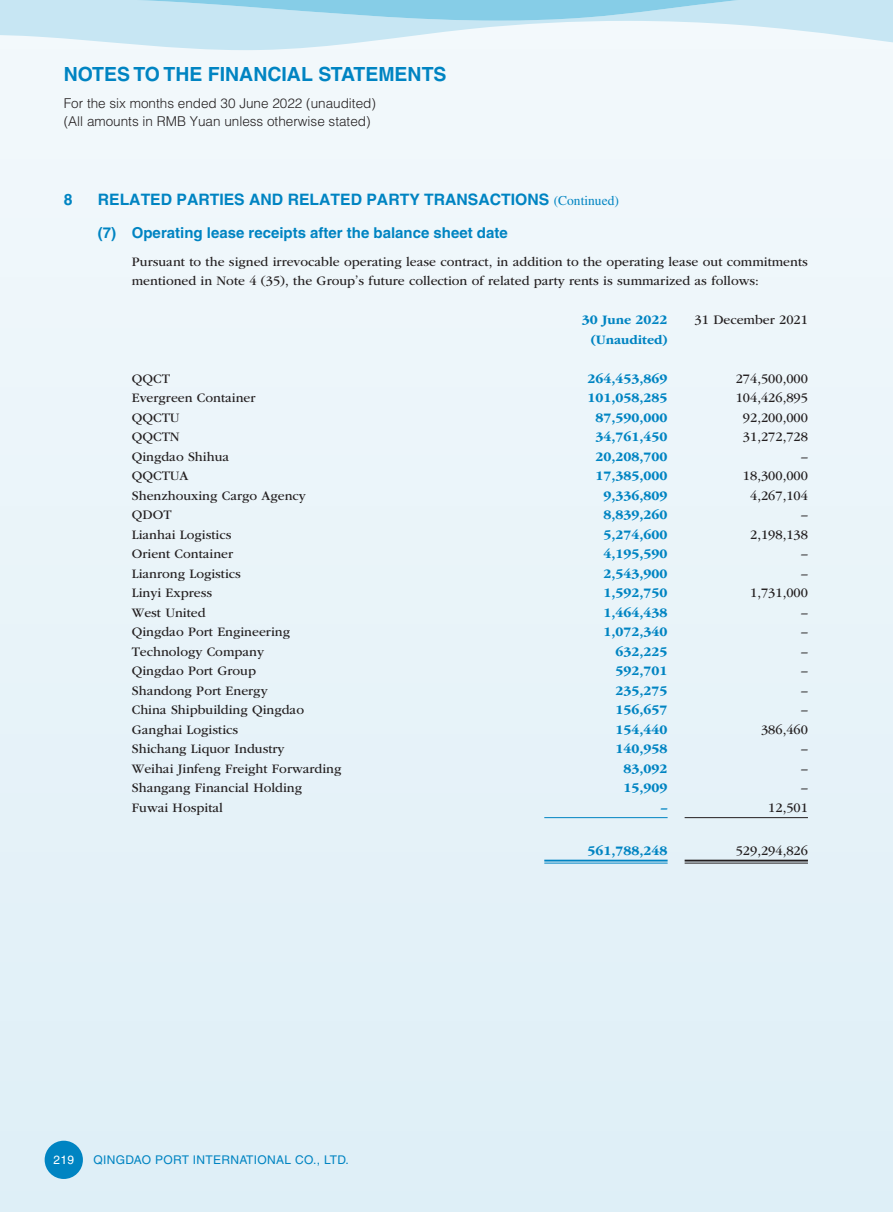
<style>
.page{position:relative;width:893px;height:1212px;background:#e8f3f9}
.page>*{position:absolute;margin:0;border:0;box-sizing:border-box;transform-origin:0 0}
.t1{font:700 19.5px "Helvetica LT Std";color:#0084c2}
.t2{font:700 15.75px "Helvetica LT Std";color:#0084c2}
.t3{font:700 15px "Helvetica LT Std";color:#0084c2}
.t4{font:13.5px/19.5px "ITC Garamond Std";color:#231f20}
.t5{font:700 13.5px/19.5px "ITC Garamond Std";color:#0084c2;text-align:right}
.t6{font:300 13.5px/18px "Helvetica LT Std";color:#231f20}
.t7{font:13.5px "Times LT Std";color:#0084c2}
.t8{font:12px "Helvetica LT Std";letter-spacing:.025em;color:#0084c2}
.t9{font:12px "Helvetica LT Std";color:#fff}
</style>
<div class="page">
<svg style="left:0;top:43px;width:893px;height:7px;fill:#f3f9fc"></svg>
<svg style="left:0;top:0;width:893px;height:43px"></svg>
<div style="left:45px;top:1141px;width:38px;height:38px;background:#0084c2;border-radius:50%"></div>
<hr style="left:544px;top:817px;width:124px;height:1px;background:#0084c2">
<hr style="left:685px;top:817px;width:123px;height:1px;background:#231f20">
<hr style="left:544px;top:860px;width:124px;height:1px;background:#0084c2">
<hr style="left:544px;top:863px;width:124px;height:1px;background:#0084c2">
<hr style="left:685px;top:860px;width:123px;height:1px;background:#231f20">
<hr style="left:685px;top:863px;width:123px;height:1px;background:#231f20">
<h1 class="t1" style="left:64px;top:62px;width:384px">NOTES TO THE FINANCIAL STATEMENTS</h1>
<p class="t6" style="left:64px;top:94px;width:314px">For the six months ended 30 June 2022 (unaudited( (All amounts in RMB Yuan unless otherwise stated(</p>
<p class="t2" style="left:64px;top:190px;width:10px">8</p>
<p class="t2" style="left:98px;top:190px;width:453px">RELATED PARTIES AND RELATED PARTY TRANSACTIONS</p>
<p class="t7" style="left:554px;top:193px;width:67px">(Continued(</p>
<p class="t3" style="left:98px;top:223px;width:20px">7( )</p>
<p class="t3" style="left:132px;top:223px;width:377px">Operating lease receipts after the balance sheet date</p>
<p class="t4" style="left:132px;top:252px;width:678px">Pursuant to the signed irrevocable operating lease contract, in addition to the operating lease out commitments mentioned in Note 4 (35 ,) the Group s’ future collection of related party rents is summarized as follows:</p>
<p class="t4" style="left:695px;top:310px;width:115px">31 December 2021</p>
<p class="t5" style="left:582px;top:310px;width:87px">30 June 2022 (Unaudited(</p>
<p class="t4" style="left:132px;top:369px;width:39px">QQCT</p>
<p class="t5" style="left:588px;top:369px;width:82px">264,453,869</p>
<p class="t4" style="left:736px;top:369px;width:74px">274,500,000</p>
<p class="t4" style="left:132px;top:388px;width:125px">Evergreen Container</p>
<p class="t5" style="left:588px;top:388px;width:82px">101,058,285</p>
<p class="t4" style="left:736px;top:388px;width:74px">104,426,895</p>
<p class="t4" style="left:132px;top:408px;width:49px">QQCTU</p>
<p class="t5" style="left:596px;top:408px;width:74px">87,590,000</p>
<p class="t4" style="left:743px;top:408px;width:66px">92,200,000</p>
<p class="t4" style="left:132px;top:427px;width:49px">QQCTN</p>
<p class="t5" style="left:596px;top:427px;width:74px">34,761,450</p>
<p class="t4" style="left:743px;top:427px;width:66px">31,272,728</p>
<p class="t4" style="left:132px;top:447px;width:99px">Qingdao Shihua</p>
<p class="t5" style="left:596px;top:447px;width:74px">20,208,700</p>
<p class="t4" style="left:801px;top:447px;width:8px">–</p>
<p class="t4" style="left:132px;top:466px;width:58px">QQCTUA</p>
<p class="t5" style="left:596px;top:466px;width:74px">17,385,000</p>
<p class="t4" style="left:743px;top:466px;width:66px">18,300,000</p>
<p class="t4" style="left:132px;top:486px;width:176px">Shenzhouxing Cargo Agency</p>
<p class="t5" style="left:604px;top:486px;width:66px">9,336,809</p>
<p class="t4" style="left:750px;top:486px;width:59px">4,267,104</p>
<p class="t4" style="left:132px;top:505px;width:41px">QDOT</p>
<p class="t5" style="left:604px;top:505px;width:66px">8,839,260</p>
<p class="t4" style="left:801px;top:505px;width:8px">–</p>
<p class="t4" style="left:132px;top:525px;width:101px">Lianhai Logistics</p>
<p class="t5" style="left:604px;top:525px;width:66px">5,274,600</p>
<p class="t4" style="left:750px;top:525px;width:59px">2,198,138</p>
<p class="t4" style="left:132px;top:544px;width:103px">Orient Container</p>
<p class="t5" style="left:604px;top:544px;width:66px">4,195,590</p>
<p class="t4" style="left:801px;top:544px;width:8px">–</p>
<p class="t4" style="left:132px;top:564px;width:111px">Lianrong Logistics</p>
<p class="t5" style="left:604px;top:564px;width:66px">2,543,900</p>
<p class="t4" style="left:801px;top:564px;width:8px">–</p>
<p class="t4" style="left:132px;top:583px;width:82px">Linyi Express</p>
<p class="t5" style="left:604px;top:583px;width:66px">1,592,750</p>
<p class="t4" style="left:750px;top:583px;width:59px">1,731,000</p>
<p class="t4" style="left:132px;top:603px;width:75px">West United</p>
<p class="t5" style="left:604px;top:603px;width:66px">1,464,438</p>
<p class="t4" style="left:801px;top:603px;width:8px">–</p>
<p class="t4" style="left:132px;top:622px;width:160px">Qingdao Port Engineering</p>
<p class="t5" style="left:604px;top:622px;width:66px">1,072,340</p>
<p class="t4" style="left:801px;top:622px;width:8px">–</p>
<p class="t4" style="left:132px;top:642px;width:134px">Technology Company</p>
<p class="t5" style="left:616px;top:642px;width:54px">632,225</p>
<p class="t4" style="left:801px;top:642px;width:8px">–</p>
<p class="t4" style="left:132px;top:661px;width:126px">Qingdao Port Group</p>
<p class="t5" style="left:616px;top:661px;width:54px">592,701</p>
<p class="t4" style="left:801px;top:661px;width:8px">–</p>
<p class="t4" style="left:132px;top:681px;width:137px">Shandong Port Energy</p>
<p class="t5" style="left:616px;top:681px;width:54px">235,275</p>
<p class="t4" style="left:801px;top:681px;width:8px">–</p>
<p class="t4" style="left:132px;top:700px;width:174px">China Shipbuilding Qingdao</p>
<p class="t5" style="left:616px;top:700px;width:54px">156,657</p>
<p class="t4" style="left:801px;top:700px;width:8px">–</p>
<p class="t4" style="left:132px;top:720px;width:108px">Ganghai Logistics</p>
<p class="t5" style="left:616px;top:720px;width:54px">154,440</p>
<p class="t4" style="left:761px;top:720px;width:48px">386,460</p>
<p class="t4" style="left:132px;top:739px;width:154px">Shichang Liquor Industry</p>
<p class="t5" style="left:616px;top:739px;width:54px">140,958</p>
<p class="t4" style="left:801px;top:739px;width:8px">–</p>
<p class="t4" style="left:132px;top:759px;width:211px">Weihai Jinfeng Freight Forwarding</p>
<p class="t5" style="left:624px;top:759px;width:46px">83,092</p>
<p class="t4" style="left:801px;top:759px;width:8px">–</p>
<p class="t4" style="left:132px;top:778px;width:172px">Shangang Financial Holding</p>
<p class="t5" style="left:624px;top:778px;width:46px">15,909</p>
<p class="t4" style="left:801px;top:778px;width:8px">–</p>
<p class="t4" style="left:132px;top:798px;width:93px">Fuwai Hospital</p>
<p class="t5" style="left:661px;top:798px;width:8px">–</p>
<p class="t4" style="left:768px;top:798px;width:41px">12,501</p>
<p class="t5" style="left:588px;top:841px;width:82px">561,788,248</p>
<p class="t4" style="left:736px;top:841px;width:74px">529,294,826</p>
<p class="t9" style="left:53px;top:1152px;width:22px">219</p>
<p class="t8" style="left:94px;top:1152px;width:257px">QINGDAO PORT INTERNATIONAL CO., LTD.</p>
</div>
